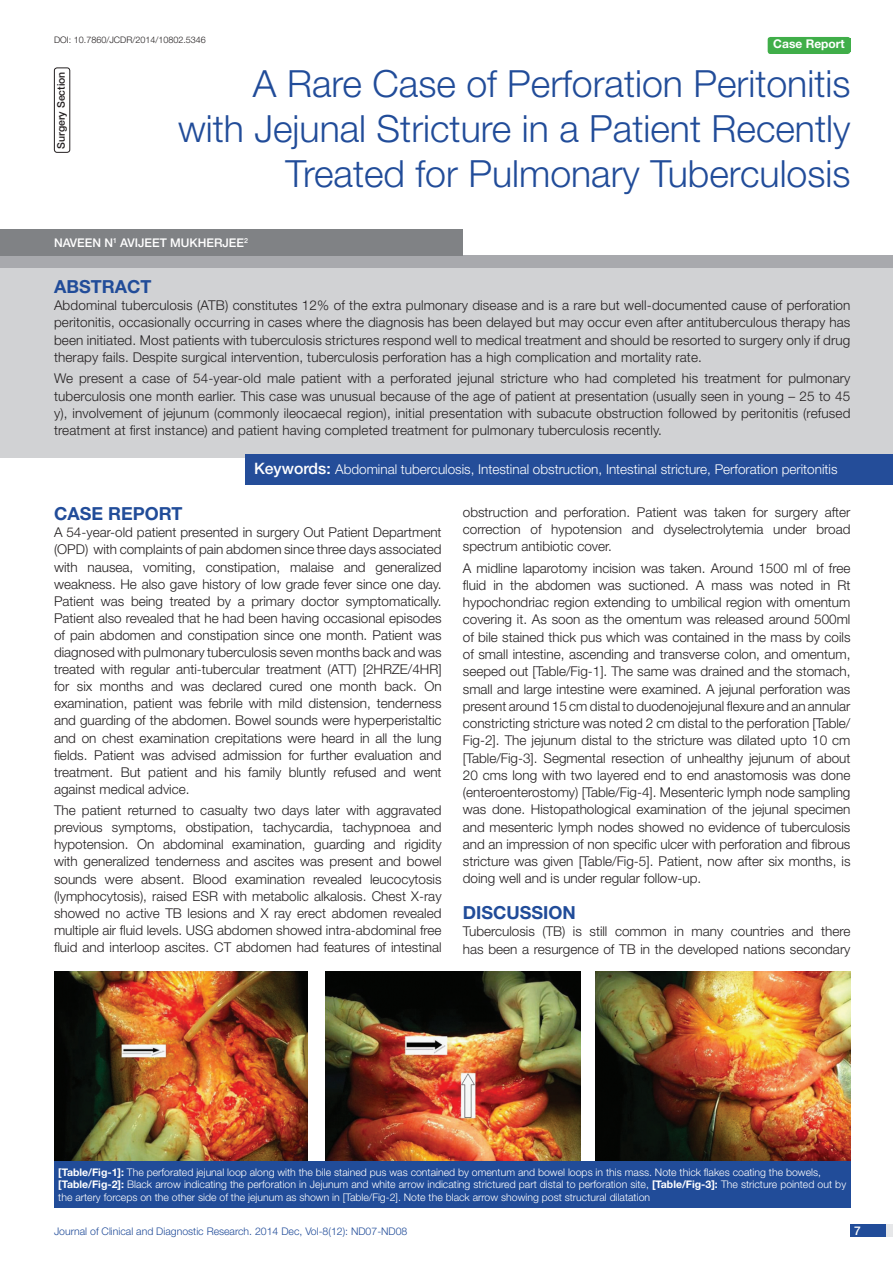
<style>
.page{position:relative;width:893px;height:1263px;background:#fff}
.page>*{position:absolute;margin:0;border:0;box-sizing:border-box;transform-origin:0 0}
.t1{font:300 37.5px/45px "Helvetica Neue";color:#214c99;text-align:right}
.Heading{font:700 18px "Helvetica Neue";color:#214c99}
.Body_text{font:300 13.5px/17.2px "Helvetica Neue";color:#231f20;text-align:justify}
.t2{font:300 13.5px "Helvetica Neue";color:#fff}
.Author{font:500 12px "Helvetica Neue";color:#fff}
.t3{font:700 12px "Helvetica Neue";color:#fff}
.Table_text{font:300 10.5px/12.6px "Helvetica Neue";color:#fff}
.t4{font:300 10.5px "Helvetica Neue";color:#214c99}
.t5{font:500 10.5px "Helvetica Neue";color:#231f20}
.DOI{font:300 9px "Helvetica Neue";color:#231f20}
.s1{font-weight:500;font-size:15.75px}
.s2{font-weight:700}
</style>
<div class="page">
<div style="left:850px;top:1224px;width:43px;height:13px;background:#e6e7e9"></div>
<div style="left:850px;top:1224px;width:35px;height:13px;background:#214c99"></div>
<div style="left:768px;top:37px;width:82px;height:17px;background:#40ae49;border-radius:3px"></div>
<div style="left:767px;top:39px;width:83px;height:13px;background:#40ae49"></div>
<img style="left:54px;top:972px;width:254px;height:189px">
<img style="left:325px;top:972px;width:255px;height:189px">
<img style="left:596px;top:972px;width:254px;height:189px">
<div style="left:0;top:256px;width:893px;height:12px;background:#a8a9ad"></div>
<div style="left:0;top:268px;width:893px;height:190px;background:#d1d2d4"></div>
<div style="left:246px;top:454px;width:647px;height:31px;background:#244d99"></div>
<div style="left:0;top:230px;width:463px;height:26px;background:#808285"></div>
<div style="left:54px;top:67px;width:16px;height:86px;border:1px solid #231f20;border-radius:3px"></div>
<div style="left:54px;top:1161px;width:796px;height:46px;background:#214c99"></div>
<p class="DOI" style="left:54px;top:35px;width:153px">DOI: 10.7860/JCDR/2014/10802.5346</p>
<p class="t3" style="left:773px;top:37px;width:73px">CASE REPORT</p>
<p class="t5" style="left:55px;top:149px;width:79px;rotate:-90deg">SURGERY SECTION</p>
<p class="t1" style="left:178px;top:60px;width:674px">A Rare Case of Perforation Peritonitis with Jejunal Stricture in a Patient Recently<br>Treated for Pulmonary Tuberculosis</p>
<p class="Author" style="left:54px;top:236px;width:195px">NAVEEN N<sup>1</sup> AVIJEET MUKHERJEE<sup>2</sup></p>
<p class="Heading" style="left:54px;top:275px;width:98px">ABSTRACT</p>
<p class="Body_text" style="left:54px;top:296px;width:798px">Abdominal tuberculosis (ATB) constitutes 12% of the extra pulmonary disease and is a rare but well-documented cause of perforation peritonitis, occasionally occurring in cases where the diagnosis has been delayed but may occur even after antituberculous therapy has been initiated. Most patients with tuberculosis strictures respond well to medical treatment and should be resorted to surgery only if drug therapy fails. Despite surgical intervention, tuberculosis perforation has a high complication and mortality rate.</p>
<p class="Body_text" style="left:54px;top:370px;width:798px">We present a case of 54-year-old male patient with a perforated jejunal stricture who had completed his treatment for pulmonary tuberculosis one month earlier. This case was unusual because of the age of patient at presentation (usually seen in young – 25 to 45 y), involvement of jejunum (commonly ileocaecal region), initial presentation with subacute obstruction followed by peritonitis (refused treatment at first instance) and patient having completed treatment for pulmonary tuberculosis recently.</p>
<p class="t2" style="left:254px;top:461px;width:585px"><span class="s1">KEYWORDS:</span> Abdominal tuberculosis, Intestinal obstruction, Intestinal stricture, Perforation peritonitis</p>
<p class="Heading" style="left:54px;top:503px;width:130px">CASE REPORT</p>
<p class="Body_text" style="left:54px;top:524px;width:389px">A 54-year-old patient presented in surgery Out Patient Department (OPD) with complaints of pain abdomen since three days associated with nausea, vomiting, constipation, malaise and generalized weakness. He also gave history of low grade fever since one day.<br>Patient was being treated by a primary doctor symptomatically.<br>Patient also revealed that he had been having occasional episodes of pain abdomen and constipation since one month. Patient was diagnosed with pulmonary tuberculosis seven months back and was treated with regular anti-tubercular treatment (ATT) [2HRZE/4HR] for six months and was declared cured one month back. On examination, patient was febrile with mild distension, tenderness and guarding of the abdomen. Bowel sounds were hyperperistaltic and on chest examination crepitations were heard in all the lung fields. Patient was advised admission for further evaluation and treatment. But patient and his family bluntly refused and went against medical advice.</p>
<p class="Body_text" style="left:54px;top:801px;width:389px">The patient returned to casualty two days later with aggravated previous symptoms, obstipation, tachycardia, tachypnoea and hypotension. On abdominal examination, guarding and rigidity with generalized tenderness and ascites was present and bowel sounds were absent. Blood examination revealed leucocytosis (lymphocytosis), raised ESR with metabolic alkalosis. Chest X-ray showed no active TB lesions and X ray erect abdomen revealed multiple air fluid levels. USG abdomen showed intra-abdominal free fluid and interloop ascites. CT abdomen had features of intestinal</p>
<p class="Body_text" style="left:463px;top:503px;width:389px">obstruction and perforation. Patient was taken for surgery after correction of hypotension and dyselectrolytemia under broad spectrum antibiotic cover.</p>
<p class="Body_text" style="left:463px;top:559px;width:389px">A midline laparotomy incision was taken. Around 1500 ml of free fluid in the abdomen was suctioned. A mass was noted in Rt hypochondriac region extending to umbilical region with omentum covering it. As soon as the omentum was released around 500ml of bile stained thick pus which was contained in the mass by coils of small intestine, ascending and transverse colon, and omentum, seeped out [Table/Fig-1]. The same was drained and the stomach, small and large intestine were examined. A jejunal perforation was present around 15 cm distal to duodenojejunal flexure and an annular constricting stricture was noted 2 cm distal to the perforation [Table/ Fig-2]. The jejunum distal to the stricture was dilated upto 10 cm [Table/Fig-3]. Segmental resection of unhealthy jejunum of about 20 cms long with two layered end to end anastomosis was done (enteroenterostomy) [Table/Fig-4]. Mesenteric lymph node sampling was done. Histopathological examination of the jejunal specimen and mesenteric lymph nodes showed no evidence of tuberculosis and an impression of non specific ulcer with perforation and fibrous stricture was given [Table/Fig-5]. Patient, now after six months, is doing well and is under regular follow-up.</p>
<p class="Heading" style="left:463px;top:901px;width:115px">DISCUSSION</p>
<p class="Body_text" style="left:463px;top:922px;width:389px">Tuberculosis (TB) is still common in many countries and there has been a resurgence of TB in the developed nations secondary</p>
<p class="Table_text" style="left:58px;top:1165px;width:764px"><span class="s2">[TABLE/FIG-1]:</span> The perforated jejunal loop along with the bile stained pus was contained by omentum and bowel loops in this mass. Note thick flakes coating the bowels,</p>
<p class="Table_text" style="left:58px;top:1178px;width:789px"><span class="s2">[TABLE/FIG-2]:</span> Black arrow indicating the perforation in Jejunum and white arrow indicating strictured part distal to perforation site, <span class="s2">[TABLE/FIG-3]:</span> The stricture pointed out by the artery forceps on the other side of the jejunum as shown in [Table/Fig-2]. Note the black arrow showing post structural dilatation</p>
<p class="t4" style="left:54px;top:1225px;width:355px">Journal of Clinical and Diagnostic Research. 2014 Dec, Vol-8(12): ND07-ND08</p>
<p class="Author" style="left:854px;top:1223px;width:8px">7</p>
</div>
